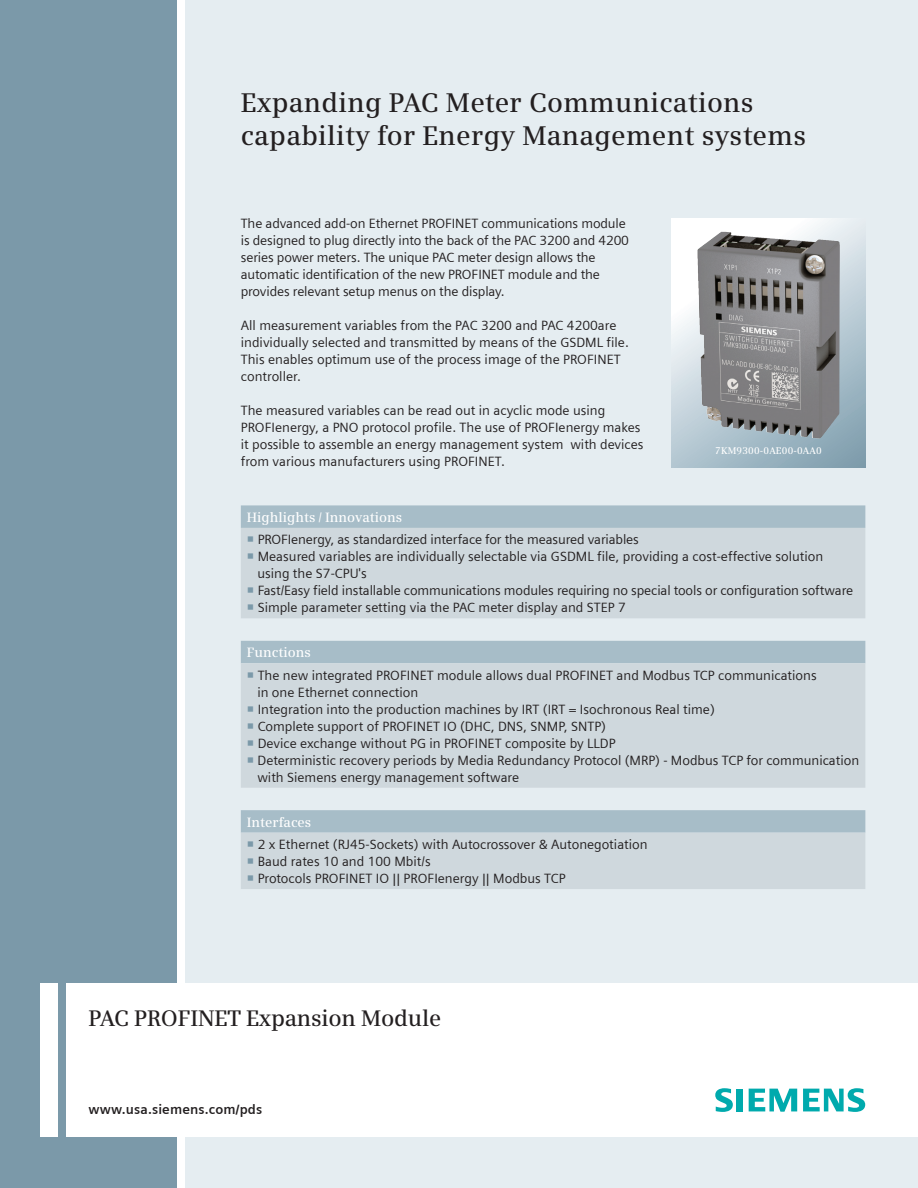
<style>
.page{position:relative;width:918px;height:1188px;background:#fff}
.page>*{position:absolute;margin:0;border:0;box-sizing:border-box;transform-origin:0 0}
.t1{font:600 27px/33px "Siemens Serif OT";letter-spacing:.01em;color:#231f20}
.t2{font:600 22.5px "Siemens Serif OT";letter-spacing:-.01em;color:#231f20}
.t3{font:13.5px/17px "Siemens Sans";color:#231f20}
.t4{font:600 13.5px "Siemens Serif OT";color:#fff}
.t5{font:700 13.5px "Siemens Sans";letter-spacing:.01em;color:#231f20}
.t6{font:600 9.75px "Siemens Serif OT";letter-spacing:.02em;color:#fff}
.s1{color:#7b99a9}
</style>
<div class="page">
<div style="left:0;top:0;width:176px;height:1188px;background:#7b99a9"></div>
<div style="left:185px;top:0;width:733px;height:1188px;background:#e5edf1"></div>
<div style="left:66px;top:984px;width:852px;height:153px;background:#fff"></div>
<div style="left:41px;top:984px;width:17px;height:153px;background:#fff"></div>
<svg style="left:715px;top:1088px;width:18px;height:24px"></svg>
<div style="left:736px;top:1089px;width:7px;height:22px;background:#00aaad"></div>
<svg style="left:749px;top:1089px;width:48px;height:23px"></svg>
<svg style="left:803px;top:1088px;width:62px;height:24px"></svg>
<svg style="left:672px;top:218px;width:193px;height:249px;background:#a1a8ac"></svg>
<img style="left:697px;top:232px;width:24px;height:188px">
<div style="left:241px;top:505px;width:624px;height:23px;background:#a7bdc8"></div>
<svg style="left:241px;top:528px;width:624px;height:361px;background:#ccd7dc"></svg>
<h1 class="t1" style="left:241px;top:86px;width:567px">Expanding PAC Meter Communications capability for Energy Management systems</h1>
<p class="t3" style="left:241px;top:214px;width:390px">The advanced add-on Ethernet PROFINET communications module is designed to plug directly into the back of the PAC 3200 and 4200 series power meters. The unique PAC meter design allows the automatic identification of the new PROFINET module and the provides relevant setup menus on the display.</p>
<p class="t3" style="left:241px;top:316px;width:390px">All measurement variables from the PAC 3200 and PAC 4200are individually selected and transmitted by means of the GSDML file.<br>This enables optimum use of the process image of the PROFINET controller.</p>
<p class="t3" style="left:241px;top:402px;width:404px">The measured variables can be read out in acyclic mode using PROFIenergy, a PNO protocol profile. The use of PROFIenergy makes it possible to assemble an energy management system with devices from various manufacturers using PROFINET.</p>
<p class="t6" style="left:715px;top:445px;width:108px">7KM9300-0AE00-0AA0</p>
<p class="t4" style="left:247px;top:509px;width:157px">Highlights / Innovations</p>
<p class="t3" style="left:247px;top:531px;width:394px"><span class="s1">○</span> PROFIenergy, as standardized interface for the measured variables</p>
<p class="t3" style="left:257px;top:548px;width:568px;text-indent:-11px"><span class="s1">○</span> Measured variables are individually selectable via GSDML file, providing a cost-effective solution using the S7-CPU's</p>
<p class="t3" style="left:247px;top:582px;width:608px"><span class="s1">○</span> Fast/Easy field installable communications modules requiring no special tools or configuration software</p>
<p class="t3" style="left:247px;top:599px;width:381px"><span class="s1">○</span> Simple parameter setting via the PAC meter display and STEP 7</p>
<p class="t4" style="left:247px;top:645px;width:65px">Functions</p>
<p class="t3" style="left:257px;top:667px;width:561px;text-indent:-11px"><span class="s1">○</span> The new integrated PROFINET module allows dual PROFINET and Modbus TCP communications in one Ethernet connection</p>
<p class="t3" style="left:247px;top:701px;width:470px"><span class="s1">○</span> Integration into the production machines by IRT (IRT = Isochronous Real time)</p>
<p class="t3" style="left:247px;top:718px;width:361px"><span class="s1">○</span> Complete support of PROFINET IO (DHC, DNS, SNMP, SNTP)</p>
<p class="t3" style="left:247px;top:735px;width:370px"><span class="s1">○</span> Device exchange without PG in PROFINET composite by LLDP</p>
<p class="t3" style="left:257px;top:752px;width:604px;text-indent:-11px"><span class="s1">○</span> Deterministic recovery periods by Media Redundancy Protocol (MRP) - Modbus TCP for communication with Siemens energy management software</p>
<p class="t4" style="left:247px;top:814px;width:66px">Interfaces</p>
<p class="t3" style="left:247px;top:836px;width:402px"><span class="s1">○</span> 2 x Ethernet (RJ45-Sockets) with Autocrossover &amp; Autonegotiation</p>
<p class="t3" style="left:247px;top:853px;width:185px"><span class="s1">○</span> Baud rates 10 and 100 Mbit/s</p>
<p class="t3" style="left:247px;top:870px;width:320px"><span class="s1">○</span> Protocols PROFINET IO || PROFIenergy || Modbus TCP</p>
<h2 class="t2" style="left:88px;top:1005px;width:355px">PAC PROFINET Expansion Module</h2>
<p class="t5" style="left:88px;top:1101px;width:175px">www.usa.siemens.com/pds</p>
</div>
